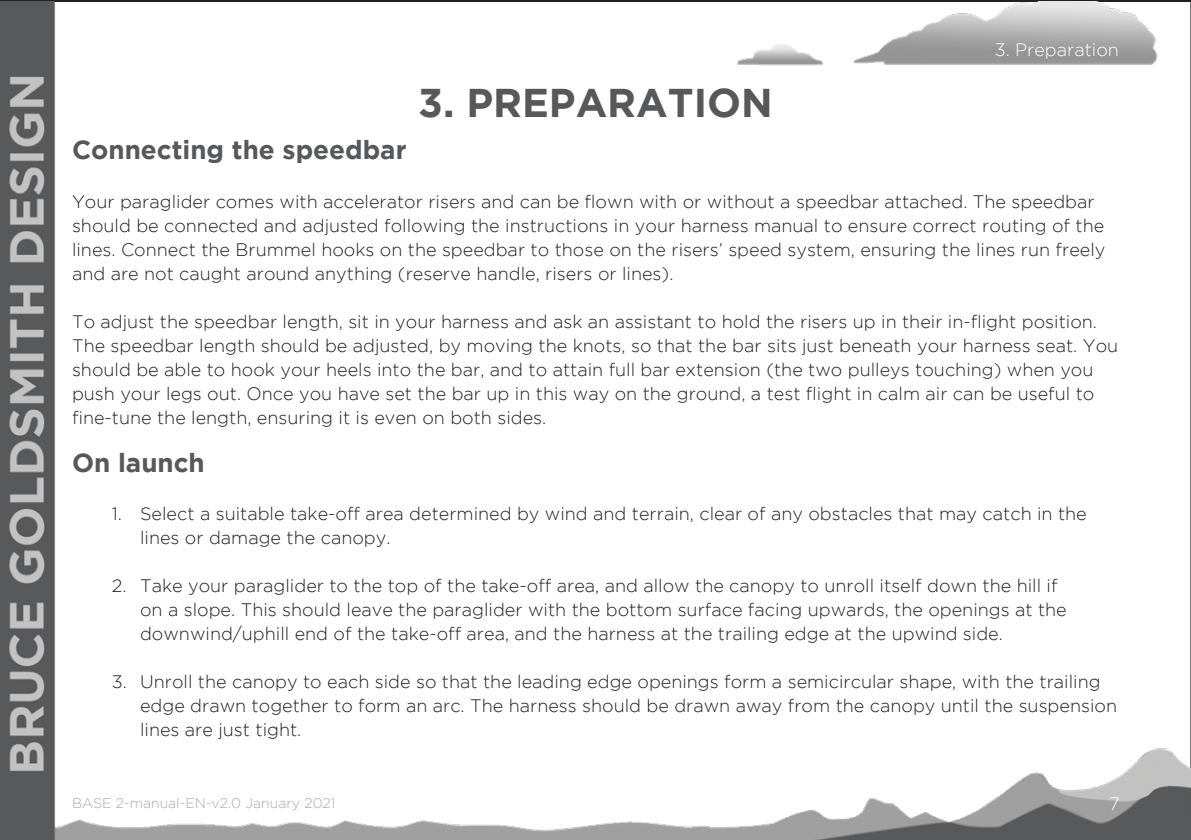
<style>
.page{position:relative;width:1191px;height:840px;background:#fff}
.page>*{position:absolute;margin:0;border:0;box-sizing:border-box;transform-origin:0 0}
.Chapter_Header{font:700 40px "Gotham";color:#57585a}
.Heading{font:700 26px "Gotham";color:#57585a}
.Heading-2{font:300 18px/24px "Gotham";color:#231f20}
.Body_text{font:300 18px/24px "Gotham";color:#231f20}
.Header-R{font:300 18px "Gotham";color:#fff}
.t1{font:300 14px "Gotham";color:#a8a9ad}
</style>
<div class="page">
<img style="left:0;top:1px;width:1191px;height:838px">
<p class="Chapter_Header" style="left:418px;top:79px;width:356px">3. PREPARATION</p>
<p class="Header-R" style="left:994px;top:39px;width:126px">3. Preparation</p>
<p class="Heading" style="left:72px;top:135px;width:336px">Connecting the speedbar</p>
<p class="Body_text" style="left:72px;top:189px;width:1035px">Your paraglider comes with accelerator risers and can be flown with or without a speedbar attached. The speedbar should be connected and adjusted following the instructions in your harness manual to ensure correct routing of the lines. Connect the Brummel hooks on the speedbar to those on the risers’ speed system, ensuring the lines run freely and are not caught around anything (reserve handle, risers or lines).</p>
<p class="Heading-2" style="left:72px;top:309px;width:1047px">To adjust the speedbar length, sit in your harness and ask an assistant to hold the risers up in their in-flight position.<br>The speedbar length should be adjusted, by moving the knots, so that the bar sits just beneath your harness seat. You should be able to hook your heels into the bar, and to attain full bar extension (the two pulleys touching) when you push your legs out. Once you have set the bar up in this way on the ground, a test flight in calm air can be useful to fine-tune the length, ensuring it is even on both sides.</p>
<p class="Heading" style="left:72px;top:447px;width:134px">On launch</p>
<p class="Heading-2" style="left:140px;top:501px;width:948px;text-indent:-28px">1. Select a suitable take-off area determined by wind and terrain, clear of any obstacles that may catch in the lines or damage the canopy.</p>
<p class="Heading-2" style="left:140px;top:573px;width:928px;text-indent:-28px">2. Take your paraglider to the top of the take-off area, and allow the canopy to unroll itself down the hill if on a slope. This should leave the paraglider with the bottom surface facing upwards, the openings at the downwind/uphill end of the take-off area, and the harness at the trailing edge at the upwind side.</p>
<p class="Heading-2" style="left:140px;top:669px;width:978px;text-indent:-28px">3. Unroll the canopy to each side so that the leading edge openings form a semicircular shape, with the trailing edge drawn together to form an arc. The harness should be drawn away from the canopy until the suspension lines are just tight.</p>
<p class="t1" style="left:72px;top:795px;width:265px">BASE 2-manual-EN-v2.0 January 2021</p>
<p class="Header-R" style="left:1109px;top:793px;width:12px">7</p>
</div>
